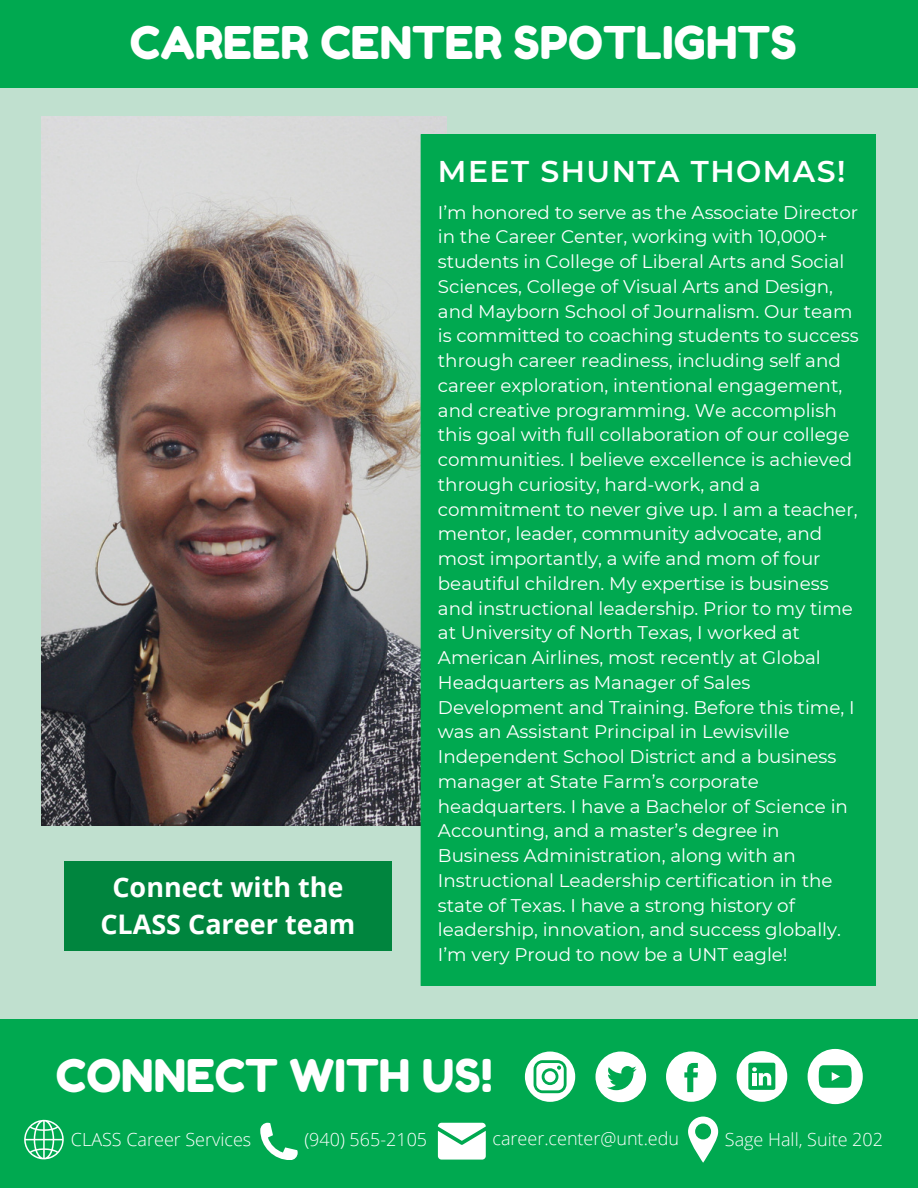
<style>
.page{position:relative;width:918px;height:1188px;background:#fff}
.page>*{position:absolute;margin:0;border:0;box-sizing:border-box;transform-origin:0 0}
.t1{font:45px "Fredoka One";color:#fff}
.t2{font:600 30px "Montserrat";letter-spacing:.05em;color:#fff}
.t3{font:700 27px/37.2px "Open Sans";color:#fff;text-align:center}
.t4{font:18.3px/24.8px "Montserrat";color:#fff}
.t5{font:300 18px "Open Sans";color:#fff}
</style>
<div class="page">
<div style="left:0;top:87px;width:918px;height:936px;background:#c0e0cf"></div>
<div style="left:0;top:1020px;width:918px;height:168px;background:#00a950"></div>
<svg style="left:260px;top:1123px;width:37px;height:37px"></svg>
<svg style="left:688px;top:1117px;width:30px;height:46px"></svg>
<svg style="left:438px;top:1123px;width:48px;height:37px;background:#dcf3e7"></svg>
<svg style="left:24px;top:1119px;width:40px;height:41px"></svg>
<svg style="left:595px;top:1052px;width:51px;height:50px"></svg>
<svg style="left:525px;top:1052px;width:50px;height:50px"></svg>
<svg style="left:666px;top:1052px;width:50px;height:50px"></svg>
<svg style="left:737px;top:1051px;width:50px;height:51px"></svg>
<svg style="left:808px;top:1049px;width:55px;height:55px"></svg>
<div style="left:0;top:0;width:918px;height:87px;background:#00a950"></div>
<div style="left:64px;top:861px;width:328px;height:90px;background:#00853e"></div>
<img style="left:42px;top:117px;width:405px;height:708px">
<div style="left:421px;top:134px;width:455px;height:852px;background:#00a950"></div>
<h1 class="t1" style="left:130px;top:16px;width:668px">CAREER CENTER SPOTLIGHTS</h1>
<p class="t3" style="left:100px;top:868px;width:257px">Connect with the<br>CLASS Career team</p>
<p class="t2" style="left:438px;top:153px;width:409px">MEET SHUNTA THOMAS!</p>
<p class="t4" style="left:438px;top:200px;width:422px">I’m honored to serve as the Associate Director in the Career Center, working with 10,000+ students in College of Liberal Arts and Social Sciences, College of Visual Arts and Design, and Mayborn School of Journalism. Our team is committed to coaching students to success through career readiness, including self and career exploration, intentional engagement, and creative programming. We accomplish this goal with full collaboration of our college communities. I believe excellence is achieved through curiosity, hard-work, and a commitment to never give up. I am a teacher, mentor, leader, community advocate, and most importantly, a wife and mom of four beautiful children. My expertise is business and instructional leadership. Prior to my time at University of North Texas, I worked at American Airlines, most recently at Global Headquarters as Manager of Sales Development and Training. Before this time, I was an Assistant Principal in Lewisville Independent School District and a business manager at State Farm’s corporate headquarters. I have a Bachelor of Science in Accounting, and a master’s degree in Business Administration, along with an Instructional Leadership certification in the state of Texas. I have a strong history of leadership, innovation, and success globally.<br>I’m very Proud to now be a UNT eagle!</p>
<p class="t1" style="left:56px;top:1048px;width:438px">CONNECT WITH US!</p>
<h3 class="t5" style="left:71px;top:1127px;width:182px">CLASS Career Services</h3>
<h1 class="t5" style="left:304px;top:1127px;width:124px">(940) 565-2105</h1>
<p class="t5" style="left:493px;top:1126px;width:188px">career.center@unt.edu</p>
<h2 class="t5" style="left:725px;top:1127px;width:160px">Sage Hall, Suite 202</h2>
</div>
